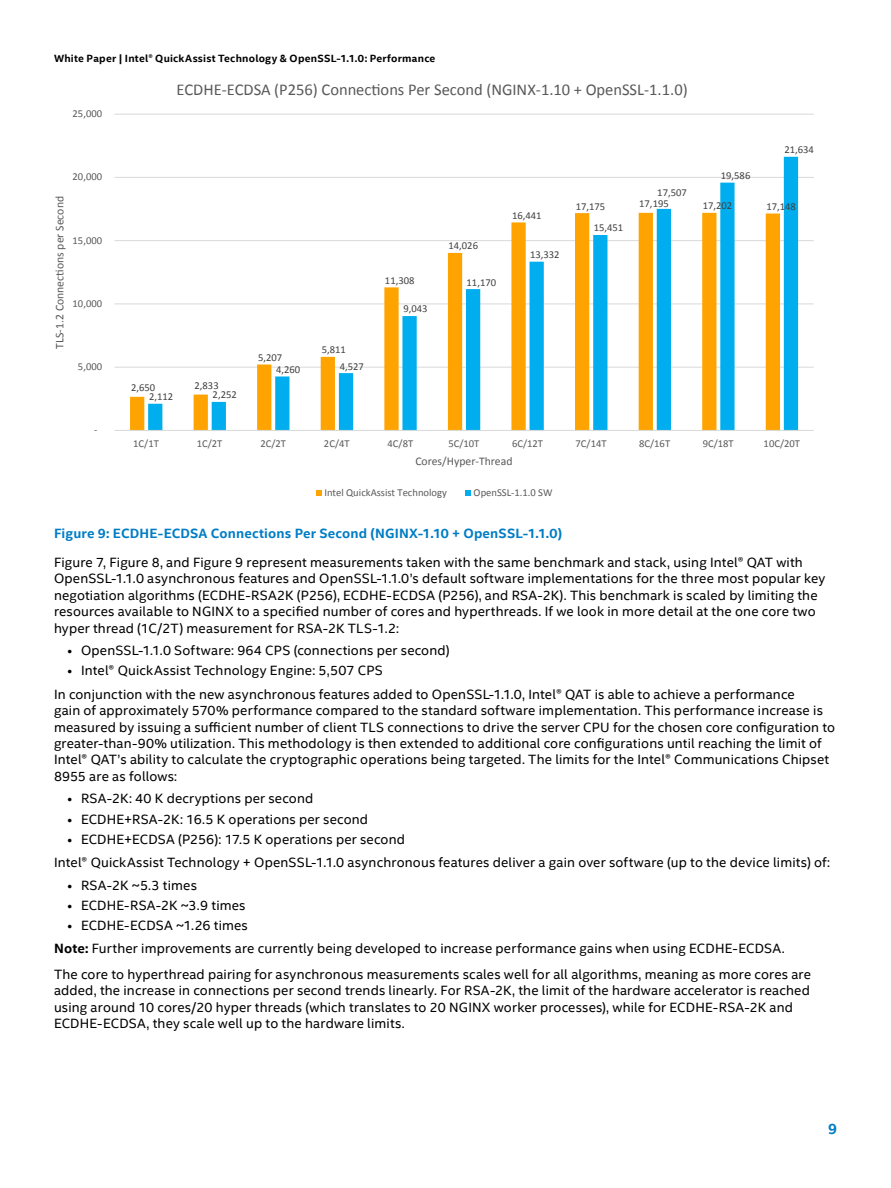
<style>
.page{position:relative;width:891px;height:1188px;background:#fff}
.page>*{position:absolute;margin:0;border:0;box-sizing:border-box;transform-origin:0 0}
.t1{font:16.5px "Calibri";color:#595959}
.t2{font:700 15px "Intel Clear";color:#007dc5}
.t3{font:13.5px/16.5px "Intel Clear";letter-spacing:.01em;color:#000}
.t4{font:700 13.5px "Intel Clear";letter-spacing:.01em;color:#007dc5}
.t5{font:11.7px "Calibri";color:#595959}
.t6{font:10.65px "Calibri";color:#595959}
.t7{font:10.65px "Calibri";color:#404040}
.t8{font:700 10.5px "Intel Clear";letter-spacing:.02em;color:#000}
.s1{font-weight:700}
</style>
<div class="page">
<hr style="left:114px;top:114px;width:700px;height:1px;background:#d9d9d9">
<hr style="left:114px;top:177px;width:700px;height:1px;background:#d9d9d9">
<hr style="left:114px;top:240px;width:700px;height:1px;background:#d9d9d9">
<hr style="left:114px;top:303px;width:700px;height:1px;background:#d9d9d9">
<hr style="left:114px;top:367px;width:700px;height:1px;background:#d9d9d9">
<svg style="left:130px;top:303px;width:18px;height:127px"></svg>
<svg style="left:148px;top:157px;width:650px;height:273px"></svg>
<hr style="left:114px;top:430px;width:700px;height:1px;background:#d9d9d9">
<svg style="left:316px;top:490px;width:6px;height:6px"></svg>
<svg style="left:465px;top:490px;width:6px;height:6px"></svg>
<p class="t8" style="left:54px;top:51px;width:383px">White Paper | Intel® QuickAssist Technology &amp; OpenSSL-1.1.0: Performance</p>
<p class="t1" style="left:177px;top:78px;width:513px">ECDHE-ECDSA (P256) Connections Per Second (NGINX-1.10 + OpenSSL-1.1.0)</p>
<p class="t6" style="left:73px;top:106px;width:31px">25,000</p>
<p class="t7" style="left:784px;top:142px;width:31px">21,634</p>
<p class="t6" style="left:73px;top:169px;width:31px">20,000</p>
<p class="t7" style="left:721px;top:168px;width:31px">19,586</p>
<p class="t5" style="left:52px;top:349px;width:154px;rotate:-90deg">TLS-1.2 Connections per Second</p>
<p class="t6" style="left:73px;top:233px;width:31px">15,000</p>
<p class="t6" style="left:73px;top:296px;width:31px">10,000</p>
<p class="t6" style="left:78px;top:359px;width:26px">5,000</p>
<p class="t7" style="left:322px;top:342px;width:26px">5,811</p>
<p class="t7" style="left:258px;top:350px;width:26px">5,207</p>
<p class="t7" style="left:276px;top:362px;width:26px">4,260</p>
<p class="t7" style="left:340px;top:359px;width:26px">4,527</p>
<p class="t7" style="left:385px;top:273px;width:31px">11,308</p>
<p class="t7" style="left:403px;top:302px;width:26px">9,043</p>
<p class="t7" style="left:449px;top:239px;width:31px">14,026</p>
<p class="t7" style="left:467px;top:275px;width:31px">11,170</p>
<p class="t7" style="left:512px;top:208px;width:31px">16,441</p>
<p class="t7" style="left:530px;top:247px;width:31px">13,332</p>
<p class="t7" style="left:657px;top:185px;width:31px">17,507</p>
<p class="t7" style="left:576px;top:199px;width:31px">17,175</p>
<p class="t7" style="left:639px;top:196px;width:31px">17,195</p>
<p class="t7" style="left:703px;top:198px;width:31px">17,202</p>
<p class="t7" style="left:766px;top:199px;width:31px">17,148</p>
<p class="t7" style="left:594px;top:220px;width:31px">15,451</p>
<p class="t7" style="left:131px;top:380px;width:26px">2,650</p>
<p class="t7" style="left:195px;top:378px;width:26px">2,833</p>
<p class="t7" style="left:149px;top:389px;width:26px">2,112</p>
<p class="t7" style="left:213px;top:387px;width:26px">2,252</p>
<p class="t6" style="left:94px;top:422px;width:5px">-</p>
<p class="t6" style="left:133px;top:436px;width:27px">1C/1T</p>
<p class="t6" style="left:197px;top:436px;width:27px">1C/2T</p>
<p class="t6" style="left:260px;top:436px;width:27px">2C/2T</p>
<p class="t6" style="left:324px;top:436px;width:27px">2C/4T</p>
<p class="t6" style="left:388px;top:436px;width:27px">4C/8T</p>
<p class="t6" style="left:448px;top:436px;width:32px">5C/10T</p>
<p class="t6" style="left:512px;top:436px;width:32px">6C/12T</p>
<p class="t6" style="left:576px;top:436px;width:32px">7C/14T</p>
<p class="t6" style="left:639px;top:436px;width:32px">8C/16T</p>
<p class="t6" style="left:703px;top:436px;width:32px">9C/18T</p>
<p class="t6" style="left:764px;top:436px;width:38px">10C/20T</p>
<p class="t5" style="left:415px;top:453px;width:99px">Cores/Hyper-Thread</p>
<p class="t6" style="left:324px;top:485px;width:124px">Intel QuickAssist Technology</p>
<p class="t6" style="left:474px;top:485px;width:80px">OpenSSL-1.1.0 SW</p>
<p class="t4" style="left:54px;top:524px;width:510px">Figure 9: ECDHE-ECDSA Connections Per Second (NGINX-1.10 + OpenSSL-1.1.0)</p>
<p class="t3" style="left:54px;top:553px;width:773px">Figure 7, Figure 8, and Figure 9 represent measurements taken with the same benchmark and stack, using Intel® QAT with OpenSSL-1.1.0 asynchronous features and OpenSSL-1.1.0’s default software implementations for the three most popular key negotiation algorithms (ECDHE-RSA2K (P256), ECDHE-ECDSA (P256), and RSA-2K). This benchmark is scaled by limiting the resources available to NGINX to a specified number of cores and hyperthreads. If we look in more detail at the one core two hyper thread (1C/2T) measurement for RSA-2K TLS-1.2:</p>
<p class="t3" style="left:68px;top:642px;width:384px">• OpenSSL-1.1.0 Software: 964 CPS (connections per second)</p>
<p class="t3" style="left:54px;top:659px;width:742px;line-height:23.2px;text-indent:14px">• Intel® QuickAssist Technology Engine: 5,507 CPS<br>In conjunction with the new asynchronous features added to OpenSSL-1.1.0, Intel® QAT is able to achieve a performance</p>
<p class="t3" style="left:54px;top:702px;width:783px">gain of approximately 570% performance compared to the standard software implementation. This performance increase is measured by issuing a sufficient number of client TLS connections to drive the server CPU for the chosen core configuration to greater-than-90% utilization. This methodology is then extended to additional core configurations until reaching the limit of Intel® QAT’s ability to calculate the cryptographic operations being targeted. The limits for the Intel® Communications Chipset 8955 are as follows:</p>
<p class="t3" style="left:68px;top:790px;width:247px">• RSA-2K: 40 K decryptions per second</p>
<p class="t3" style="left:68px;top:810px;width:302px">• ECDHE+RSA-2K: 16.5 K operations per second</p>
<p class="t3" style="left:54px;top:827px;width:778px;line-height:23.2px;text-indent:14px">• ECDHE+ECDSA (P256): 17.5 K operations per second<br>Intel® QuickAssist Technology + OpenSSL-1.1.0 asynchronous features deliver a gain over software (up to the device limits) of:</p>
<p class="t3" style="left:68px;top:876px;width:131px">• RSA-2K ~5.3 times</p>
<p class="t3" style="left:68px;top:896px;width:180px">• ECDHE-RSA-2K ~3.9 times</p>
<p class="t3" style="left:54px;top:913px;width:732px;line-height:23.2px;text-indent:14px">• ECDHE-ECDSA ~1.26 times<br><span class="s1">Note:</span> Further improvements are currently being developed to increase performance gains when using ECDHE-ECDSA.</p>
<p class="t3" style="left:54px;top:965px;width:759px">The core to hyperthread pairing for asynchronous measurements scales well for all algorithms, meaning as more cores are added, the increase in connections per second trends linearly. For RSA-2K, the limit of the hardware accelerator is reached using around 10 cores/20 hyper threads (which translates to 20 NGINX worker processes), while for ECDHE-RSA-2K and ECDHE-ECDSA, they scale well up to the hardware limits.</p>
<p class="t2" style="left:828px;top:1118px;width:10px">9</p>
</div>
